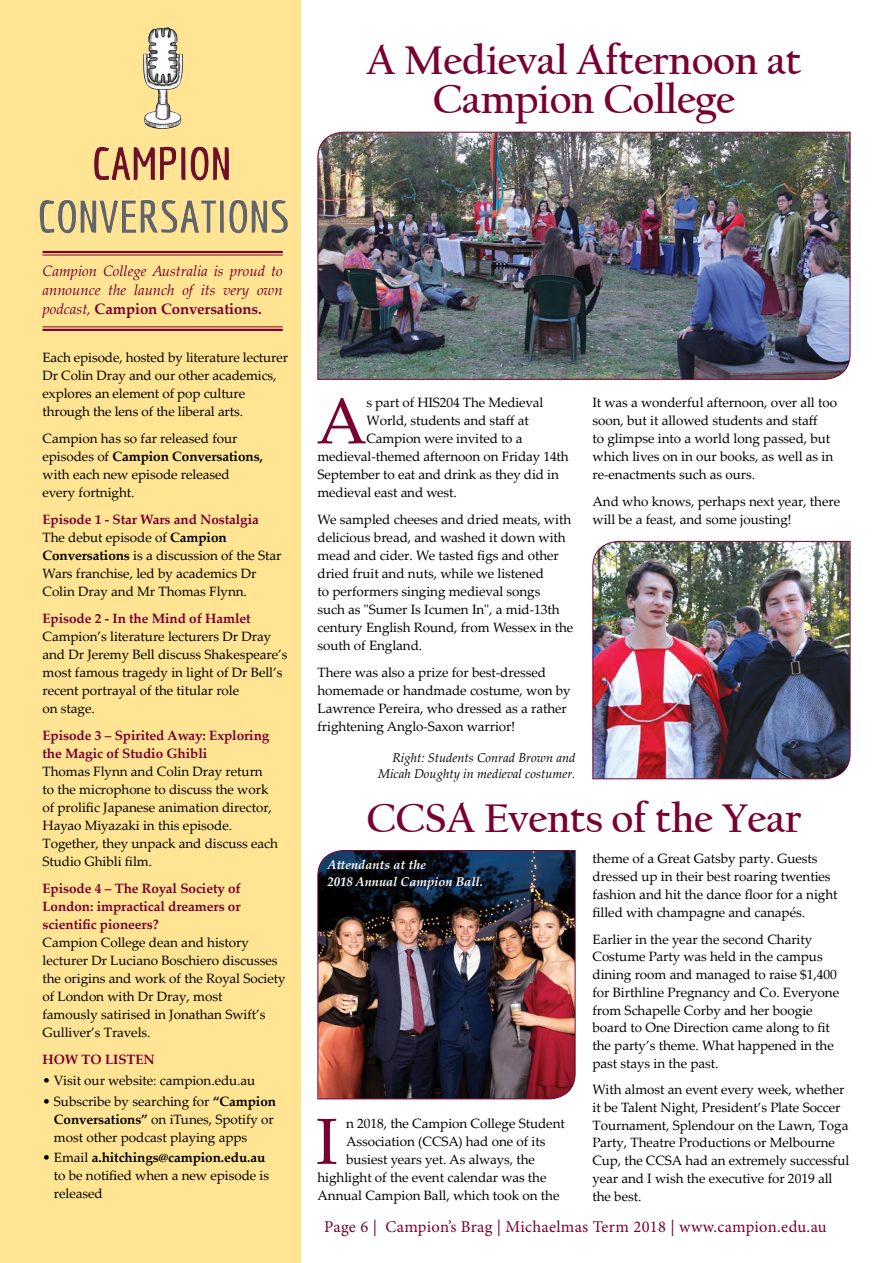
<style>
.page{position:relative;width:893px;height:1263px;background:#fff}
.page>*{position:absolute;margin:0;border:0;box-sizing:border-box;transform-origin:0 0}
.t1{font:65.25px "Palatino Linotype";color:#780032}
.t2{font:700 42px/39px "Californian FB";letter-spacing:-.01em;color:#780032;text-align:center}
.t3{font:16.5px "Minion Pro";letter-spacing:.015em;color:#780032}
.t4{font:italic 15px/18.8px "Palatino Linotype";letter-spacing:-.005em;color:#780032;text-align:justify}
.t5{font:13.5px/18px "Palatino Linotype";letter-spacing:-.005em;color:#000}
.t6{font:700 13.5px/18px "Palatino Linotype";letter-spacing:-.005em;color:#780032}
.t7{font:italic 12.75px/16.5px "Palatino Linotype";color:#000;text-align:right}
.t8{font:italic 700 12.75px/16.5px "Palatino Linotype";color:#fff}
.s1{font-weight:700;font-style:normal}
.s2{font-weight:700}
.s3{font-weight:700;color:#780032}
</style>
<div class="page">
<div style="left:0;top:0;width:300px;height:1263px;background:#ffe493"></div>
<img style="left:317px;top:131px;width:534px;height:249px">
<img style="left:592px;top:541px;width:259px;height:238px">
<img style="left:317px;top:850px;width:259px;height:250px">
<img style="left:93px;top:27px;width:137px;height:206px">
<hr style="left:43px;top:251px;width:240px;height:2px;background:#780032">
<hr style="left:43px;top:255px;width:240px;height:1px;background:#780032">
<hr style="left:43px;top:326px;width:240px;height:1px;background:#780032">
<hr style="left:43px;top:329px;width:240px;height:2px;background:#780032">
<h2 class="t2" style="left:366px;top:41px;width:437px">A Medieval Afternoon at<br>Campion College</h2>
<p class="t4" style="left:43px;top:261px;width:242px">Campion College Australia is proud to announce the launch of its very own podcast, <span class="s1">Campion Conversations.</span></p>
<p class="t5" style="left:43px;top:348px;width:247px">Each episode, hosted by literature lecturer Dr Colin Dray and our other academics, explores an element of pop culture through the lens of the liberal arts.</p>
<p class="t5" style="left:43px;top:429px;width:222px">Campion has so far released four episodes of <span class="s2">Campion Conversations, </span>with each new episode released every fortnight.</p>
<p class="t5" style="left:43px;top:510px;width:241px"><span class="s3">Episode 1 - Star Wars and Nostalgia </span>The debut episode of <span class="s2">Campion Conversations</span> is a discussion of the Star Wars franchise, led by academics Dr Colin Dray and Mr Thomas Flynn.</p>
<p class="t6" style="left:43px;top:609px;width:210px">Episode 2 - In the Mind of Hamlet</p>
<p class="t5" style="left:43px;top:627px;width:247px">Campion’s literature lecturers Dr Dray and Dr Jeremy Bell discuss Shakespeare’s most famous tragedy in light of Dr Bell’s recent portrayal of the titular role<br>on stage.</p>
<p class="t6" style="left:43px;top:726px;width:228px">Episode 3 – Spirited Away: Exploring the Magic of Studio Ghibli</p>
<p class="t5" style="left:43px;top:762px;width:237px">Thomas Flynn and Colin Dray return<br>to the microphone to discuss the work of prolific Japanese animation director, Hayao Miyazaki in this episode.<br>Together, they unpack and discuss each Studio Ghibli film.</p>
<p class="t6" style="left:43px;top:879px;width:200px;text-align:justify">Episode 4 – The Royal Society of London: impractical dreamers or scientific pioneers?</p>
<p class="t5" style="left:43px;top:933px;width:245px">Campion College dean and history lecturer Dr Luciano Boschiero discusses the origins and work of the Royal Society of London with Dr Dray, most<br>famously satirised in Jonathan Swift’s Gulliver’s Travels.</p>
<p class="t6" style="left:43px;top:1050px;width:114px">HOW TO LISTEN</p>
<p class="t5" style="left:43px;top:1071px;width:214px">• Visit our website: campion.edu.au</p>
<p class="t5" style="left:54px;top:1091px;width:224px;text-indent:-11px">• Subscribe by searching for <span class="s2">“Campion<br>Conversations”</span> on iTunes, Spotify or most other podcast playing apps</p>
<p class="t5" style="left:54px;top:1148px;width:217px;text-indent:-11px">• Email <span class="s2">a.hitchings@campion.edu.au </span>to be notified when a new episode is released</p>
<h1 class="t1" style="left:316px;top:375px;width:52px">A</h1>
<p class="t5" style="left:366px;top:393px;width:178px">s part of HIS204 The Medieval</p>
<p class="t5" style="left:366px;top:411px;width:164px">World, students and staff at</p>
<p class="t5" style="left:366px;top:429px;width:158px">Campion were invited to a</p>
<p class="t5" style="left:317px;top:447px;width:253px">medieval-themed afternoon on Friday 14th</p>
<p class="t5" style="left:317px;top:465px;width:243px">September to eat and drink as they did in</p>
<p class="t5" style="left:317px;top:483px;width:141px">medieval east and west.</p>
<p class="t5" style="left:317px;top:510px;width:257px">We sampled cheeses and dried meats, with delicious bread, and washed it down with mead and cider. We tasted figs and other dried fruit and nuts, while we listened<br>to performers singing medieval songs<br>such as "Sumer Is Icumen In", a mid-13th century English Round, from Wessex in the south of England.</p>
<p class="t5" style="left:317px;top:663px;width:255px">There was also a prize for best-dressed homemade or handmade costume, won by Lawrence Pereira, who dressed as a rather frightening Anglo-Saxon warrior!</p>
<p class="t7" style="left:378px;top:749px;width:199px">Right: Students Conrad Brown and<br>Micah Doughty in medieval costumer.</p>
<p class="t5" style="left:592px;top:393px;width:246px">It was a wonderful afternoon, over all too soon, but it allowed students and staff<br>to glimpse into a world long passed, but which lives on in our books, as well as in re-enactments such as ours.</p>
<p class="t5" style="left:592px;top:492px;width:249px">And who knows, perhaps next year, there will be a feast, and some jousting!</p>
<h2 class="t2" style="left:366px;top:799px;width:437px">CCSA Events of the Year</h2>
<p class="t5" style="left:592px;top:849px;width:247px">theme of a Great Gatsby party. Guests dressed up in their best roaring twenties fashion and hit the dance floor for a night filled with champagne and canapés.</p>
<p class="t5" style="left:592px;top:930px;width:248px">Earlier in the year the second Charity Costume Party was held in the campus dining room and managed to raise $1,400 for Birthline Pregnancy and Co. Everyone from Schapelle Corby and her boogie board to One Direction came along to fit the party’s theme. What happened in the past stays in the past.</p>
<p class="t5" style="left:592px;top:1080px;width:258px">With almost an event every week, whether it be Talent Night, President’s Plate Soccer Tournament, Splendour on the Lawn, Toga Party, Theatre Productions or Melbourne Cup, the CCSA had an extremely successful year and I wish the executive for 2019 all the best.</p>
<p class="t8" style="left:327px;top:856px;width:157px">Attendants at the<br>2018 Annual Campion Ball.</p>
<h1 class="t1" style="left:316px;top:1095px;width:23px">I</h1>
<p class="t5" style="left:346px;top:1113px;width:220px">n 2018, the Campion College Student</p>
<p class="t5" style="left:346px;top:1131px;width:201px">Association (CCSA) had one of its</p>
<p class="t5" style="left:346px;top:1149px;width:191px">busiest years yet. As always, the</p>
<p class="t5" style="left:317px;top:1167px;width:231px">highlight of the event calendar was the</p>
<p class="t5" style="left:317px;top:1185px;width:244px">Annual Campion Ball, which took on the</p>
<p class="t3" style="left:324px;top:1216px;width:504px">Page 6 | Campion’s Brag | Michaelmas Term 2018 | www.campion.edu.au</p>
</div>
